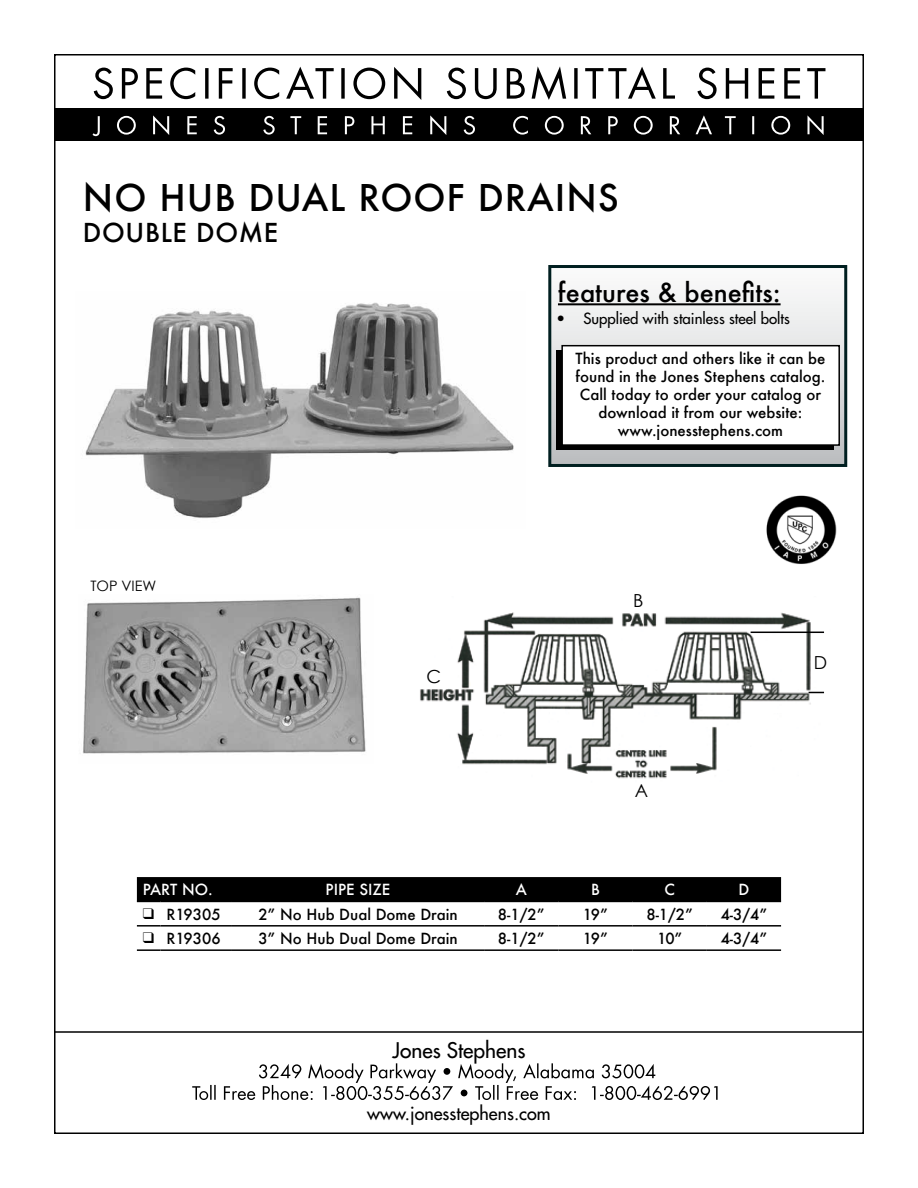
<style>
.page{position:relative;width:918px;height:1188px;background:#fff}
.page>*{position:absolute;margin:0;border:0;box-sizing:border-box;transform-origin:0 0}
.t1{font:500 36px "Futura";letter-spacing:.025em;color:#000}
.t2{font:500 25.5px "Futura";color:#000}
.t3{font:500 25.5px "Futura";letter-spacing:.025em;color:#000}
.t4{font:21px "Futura";color:#000}
.t5{font:18px "Futura";color:#000}
.t6{font:18px "Century Gothic";color:#000}
.t7{font:500 15px/18px "Futura";color:#000;text-align:center}
.t8{font:15px "Futura";color:#000}
.t9{font:500 15px "Futura";color:#fff}
.t10{font:14.4px "Century Gothic";color:#000}
</style>
<div class="page">
<svg style="left:94px;top:66px;width:731px;height:34px"></svg>
<div style="left:55px;top:109px;width:808px;height:32px;background:#000"></div>
<svg style="left:93px;top:115px;width:731px;height:21px"></svg>
<hr style="left:54px;top:1031px;width:808px;height:2px;background:#000">
<div style="left:550px;top:267px;width:296px;height:198px;background:linear-gradient(to bottom,#fcfdfd,#bec0c2)"></div>
<div style="left:548px;top:265px;width:299px;height:202px;border:3px solid #001f20"></div>
<hr style="left:558px;top:303px;width:223px;height:2px;background:#000">
<div style="left:556px;top:350px;width:277px;height:100px;background:#000"></div>
<div style="left:562px;top:346px;width:277px;height:99px;background:#fff"></div>
<div style="left:561px;top:345px;width:279px;height:101px;border:2px solid #000"></div>
<div style="left:137px;top:877px;width:644px;height:25px;background:#000"></div>
<hr style="left:160px;top:901px;width:72px;height:1px;background:#000">
<hr style="left:232px;top:901px;width:252px;height:1px;background:#000">
<hr style="left:484px;top:901px;width:74px;height:1px;background:#000">
<hr style="left:558px;top:901px;width:75px;height:1px;background:#000">
<hr style="left:633px;top:901px;width:74px;height:1px;background:#000">
<hr style="left:707px;top:901px;width:74px;height:1px;background:#000">
<hr style="left:137px;top:925px;width:23px;height:2px;background:#000">
<hr style="left:160px;top:925px;width:72px;height:2px;background:#000">
<hr style="left:232px;top:925px;width:252px;height:2px;background:#000">
<hr style="left:484px;top:925px;width:74px;height:2px;background:#000">
<hr style="left:558px;top:925px;width:75px;height:2px;background:#000">
<hr style="left:633px;top:925px;width:74px;height:2px;background:#000">
<hr style="left:707px;top:925px;width:74px;height:2px;background:#000">
<hr style="left:137px;top:949px;width:23px;height:2px;background:#000">
<hr style="left:160px;top:949px;width:72px;height:2px;background:#000">
<hr style="left:232px;top:949px;width:252px;height:2px;background:#000">
<hr style="left:484px;top:949px;width:74px;height:2px;background:#000">
<hr style="left:558px;top:949px;width:75px;height:2px;background:#000">
<hr style="left:633px;top:949px;width:74px;height:2px;background:#000">
<hr style="left:707px;top:949px;width:74px;height:2px;background:#000">
<svg style="left:192px;top:1063px;width:526px;height:37px"></svg>
<img style="left:766px;top:495px;width:71px;height:69px">
<img style="left:85px;top:302px;width:429px;height:216px">
<img style="left:83px;top:597px;width:283px;height:157px">
<img style="left:420px;top:612px;width:404px;height:167px">
<hr style="left:751px;top:632px;width:73px;height:1px;background:#000">
<svg style="left:809px;top:692px;width:15px;height:1px"></svg>
<h1 class="t1" style="left:83px;top:173px;width:537px">NO HUB DUAL ROOF DRAINS</h1>
<h2 class="t3" style="left:83px;top:215px;width:197px">DOUBLE DOME</h2>
<h2 class="t2" style="left:558px;top:275px;width:224px">features &amp; benefits:</h2>
<p class="t8" style="left:556px;top:309px;width:235px">• Supplied with stainless steel bolts</p>
<p class="t10" style="left:90px;top:577px;width:68px">TOP VIEW</p>
<p class="t6" style="left:427px;top:665px;width:16px">C</p>
<p class="t7" style="left:576px;top:349px;width:252px">This product and others like it can be found in the Jones Stephens catalog.<br>Call today to order your catalog or download it from our website: www.jonesstephens.com</p>
<p class="t6" style="left:633px;top:589px;width:12px">B</p>
<p class="t6" style="left:635px;top:779px;width:15px">A</p>
<p class="t6" style="left:814px;top:652px;width:15px">D</p>
<p class="t9" style="left:143px;top:880px;width:71px">PART NO.</p>
<p class="t9" style="left:326px;top:880px;width:66px">PIPE SIZE</p>
<p class="t9" style="left:516px;top:880px;width:13px">A</p>
<p class="t9" style="left:591px;top:880px;width:10px">B</p>
<p class="t9" style="left:664px;top:880px;width:12px">C</p>
<p class="t9" style="left:739px;top:880px;width:12px">D</p>
<p class="t7" style="left:143px;top:905px;width:79px">❑ R19305</p>
<p class="t7" style="left:258px;top:905px;width:201px">2” No Hub Dual Dome Drain</p>
<p class="t7" style="left:498px;top:905px;width:48px">8-1/2”</p>
<p class="t7" style="left:583px;top:905px;width:27px">19”</p>
<p class="t7" style="left:646px;top:905px;width:48px">8-1/2”</p>
<p class="t7" style="left:721px;top:905px;width:48px">4-3/4”</p>
<p class="t7" style="left:143px;top:929px;width:79px">❑ R19306</p>
<p class="t7" style="left:258px;top:929px;width:201px">3” No Hub Dual Dome Drain</p>
<p class="t7" style="left:498px;top:929px;width:48px">8-1/2”</p>
<p class="t7" style="left:583px;top:929px;width:27px">19”</p>
<p class="t7" style="left:657px;top:929px;width:27px">10”</p>
<p class="t7" style="left:721px;top:929px;width:48px">4-3/4”</p>
<h3 class="t4" style="left:393px;top:1036px;width:134px">Jones Stephens</h3>
<p class="t5" style="left:367px;top:1102px;width:185px">www.jonesstephens.com</p>
</div>
